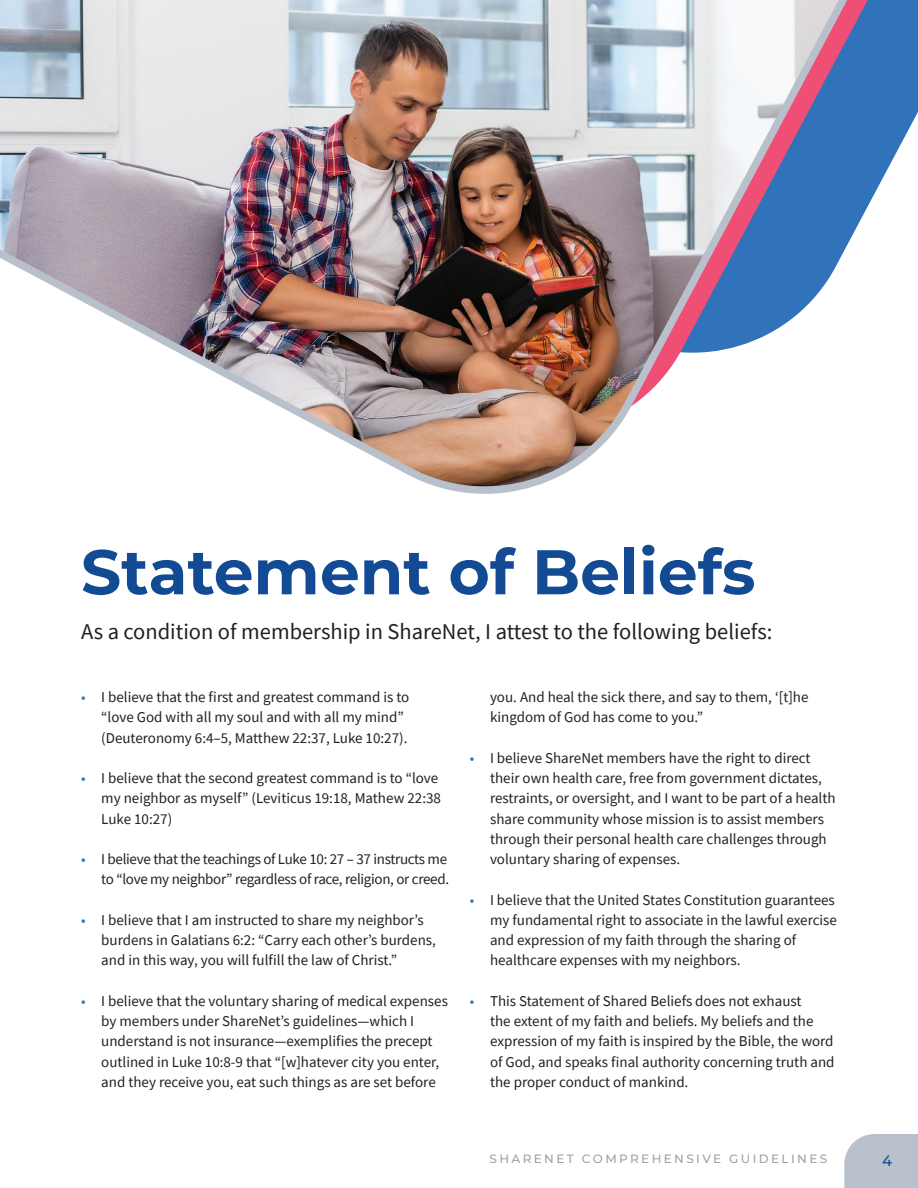
<style>
.page{position:relative;width:918px;height:1188px;background:#fff}
.page>*{position:absolute;margin:0;border:0;box-sizing:border-box;transform-origin:0 0}
.t1{font:700 63px "Montserrat";color:#124b93}
.t2{font:22.5px "Source Sans Pro";color:#231f20}
.t3{font:15px/20.2px "Source Sans Pro";color:#231f20}
.t4{font:15px/20.2px "Source Sans Pro";letter-spacing:-.02em;color:#231f20;text-align:right}
.t5{font:500 15px "Montserrat";color:#124b93}
.t6{font:500 12px "Montserrat";letter-spacing:.2em;color:#9da1a9}
.s1{color:#3073ba}
</style>
<div class="page">
<div style="left:844px;top:1134px;width:74px;height:54px;background:#b8c1cb"></div>
<svg style="left:886px;top:0;width:32px;height:172px;fill:#3073ba"></svg>
<img style="left:0;top:0;width:886px;height:494px">
<h1 class="t1" style="left:81px;top:527px;width:676px">Statement of Beliefs</h1>
<h2 class="t2" style="left:81px;top:617px;width:693px">As a condition of membership in ShareNet, I attest to the following beliefs:</h2>
<p class="t3" style="left:101px;top:687px;width:310px;text-indent:-20px"><span class="s1">•</span> I believe that the first and greatest command is to “love God with all my soul and with all my mind” (Deuteronomy 6:4–5, Matthew 22:37, Luke 10:27).</p>
<p class="t3" style="left:101px;top:768px;width:341px;text-indent:-20px"><span class="s1">•</span> I believe that the second greatest command is to “love my neighbor as myself” (Leviticus 19:18, Mathew 22:38<br>Luke 10:27)</p>
<p class="t4" style="left:81px;top:849px;width:370px"><span class="s1">•</span> I believe that the teachings of Luke 10: 27 – 37 instructs me to “love my neighbor” regardless of race, religion, or creed.</p>
<p class="t3" style="left:101px;top:910px;width:336px;text-indent:-20px"><span class="s1">•</span> I believe that I am instructed to share my neighbor’s burdens in Galatians 6:2: “Carry each other’s burdens, and in this way, you will fulfill the law of Christ.”</p>
<p class="t3" style="left:101px;top:991px;width:348px;text-indent:-20px"><span class="s1">•</span> I believe that the voluntary sharing of medical expenses by members under ShareNet’s guidelines—which I understand is not insurance—exemplifies the precept outlined in Luke 10:8-9 that “[w]hatever city you enter, and they receive you, eat such things as are set before</p>
<p class="t3" style="left:490px;top:687px;width:320px">you. And heal the sick there, and say to them, ‘[t]he kingdom of God has come to you.”</p>
<p class="t3" style="left:490px;top:748px;width:347px;text-indent:-20px"><span class="s1">•</span> I believe ShareNet members have the right to direct their own health care, free from government dictates, restraints, or oversight, and I want to be part of a health share community whose mission is to assist members through their personal health care challenges through voluntary sharing of expenses.</p>
<p class="t3" style="left:490px;top:889px;width:348px;text-indent:-20px"><span class="s1">•</span> I believe that the United States Constitution guarantees my fundamental right to associate in the lawful exercise and expression of my faith through the sharing of healthcare expenses with my neighbors.</p>
<p class="t3" style="left:490px;top:991px;width:346px;text-indent:-20px"><span class="s1">•</span> This Statement of Shared Beliefs does not exhaust<br>the extent of my faith and beliefs. My beliefs and the expression of my faith is inspired by the Bible, the word of God, and speaks final authority concerning truth and the proper conduct of mankind.</p>
<p class="t6" style="left:490px;top:1150px;width:339px">SHARENET COMPREHENSIVE GUIDELINES</p>
<p class="t5" style="left:882px;top:1150px;width:12px">4</p>
</div>
